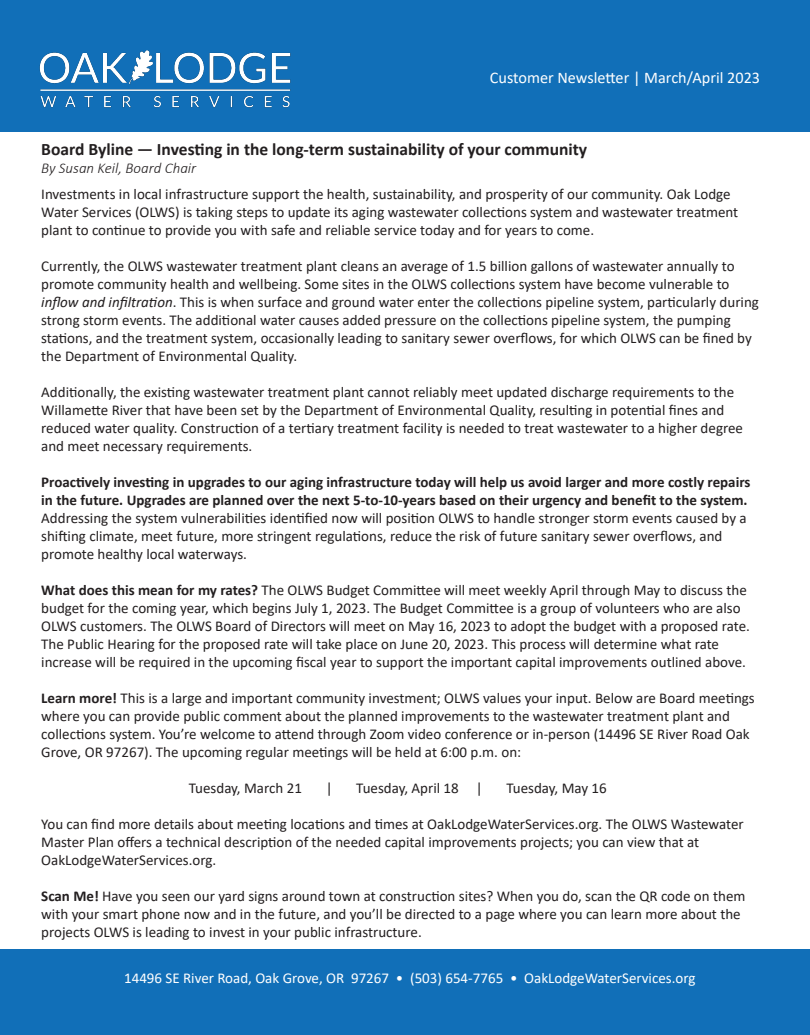
<style>
.page{position:relative;width:810px;height:1035px;background:#fff}
.page>*{position:absolute;margin:0;border:0;box-sizing:border-box;transform-origin:0 0}
.t1{font:700 17.5px "Calibri";color:#231f20}
.t2{font:16.25px "Calibri";color:#fff}
.t3{font:15px/18px "Calibri";color:#231f20}
.t4{font:15px "Calibri";color:#fff}
.t5{font:italic 300 15px "Calibri";color:#231f20}
.s1{font-style:italic}
.s2{font-weight:700}
</style>
<div class="page">
<div style="left:0;top:0;width:810px;height:132px;background:#116fb8"></div>
<img style="left:39px;top:50px;width:252px;height:58px">
<div style="left:0;top:949px;width:810px;height:86px;background:#116fb8"></div>
<p class="t2" style="left:490px;top:67px;width:272px">Customer Newsletter | March/April 2023</p>
<p class="t1" style="left:41px;top:136px;width:547px">Board Byline — Investing in the long-term sustainability of your community</p>
<p class="t5" style="left:41px;top:158px;width:157px">By Susan Keil, Board Chair</p>
<p class="t3" style="left:41px;top:185px;width:699px">Investments in local infrastructure support the health, sustainability, and prosperity of our community. Oak Lodge<br>Water Services (OLWS) is taking steps to update its aging wastewater collections system and wastewater treatment plant to continue to provide you with safe and reliable service today and for years to come.</p>
<p class="t3" style="left:41px;top:257px;width:719px">Currently, the OLWS wastewater treatment plant cleans an average of 1.5 billion gallons of wastewater annually to promote community health and wellbeing. Some sites in the OLWS collections system have become vulnerable to <span class="s1">inflow and infiltration</span>. This is when surface and ground water enter the collections pipeline system, particularly during strong storm events. The additional water causes added pressure on the collections pipeline system, the pumping stations, and the treatment system, occasionally leading to sanitary sewer overflows, for which OLWS can be fined by the Department of Environmental Quality.</p>
<p class="t3" style="left:41px;top:383px;width:703px">Additionally, the existing wastewater treatment plant cannot reliably meet updated discharge requirements to the Willamette River that have been set by the Department of Environmental Quality, resulting in potential fines and reduced water quality. Construction of a tertiary treatment facility is needed to treat wastewater to a higher degree and meet necessary requirements.</p>
<p class="t3" style="left:41px;top:473px;width:711px"><span class="s2">Proactively investing in upgrades to our aging infrastructure today will help us avoid larger and more costly repairs in the future. Upgrades are planned over the next 5-to-10-years based on their urgency and benefit to the system.<br></span>Addressing the system vulnerabilities identified now will position OLWS to handle stronger storm events caused by a shifting climate, meet future, more stringent regulations, reduce the risk of future sanitary sewer overflows, and promote healthy local waterways.</p>
<p class="t3" style="left:41px;top:581px;width:710px"><span class="s2">What does this mean for my rates?</span> The OLWS Budget Committee will meet weekly April through May to discuss the budget for the coming year, which begins July 1, 2023. The Budget Committee is a group of volunteers who are also OLWS customers. The OLWS Board of Directors will meet on May 16, 2023 to adopt the budget with a proposed rate.<br>The Public Hearing for the proposed rate will take place on June 20, 2023. This process will determine what rate increase will be required in the upcoming fiscal year to support the important capital improvements outlined above.</p>
<p class="t3" style="left:41px;top:689px;width:715px"><span class="s2">Learn more!</span> This is a large and important community investment; OLWS values your input. Below are Board meetings where you can provide public comment about the planned improvements to the wastewater treatment plant and collections system. You’re welcome to attend through Zoom video conference or in-person (14496 SE River Road Oak Grove, OR 97267). The upcoming regular meetings will be held at 6:00 p.m. on:</p>
<p class="t3" style="left:189px;top:779px;width:115px">Tuesday, March 21</p>
<p class="t3" style="left:326px;top:779px;width:8px">|</p>
<p class="t3" style="left:356px;top:779px;width:128px">Tuesday, April 18 |</p>
<p class="t3" style="left:506px;top:779px;width:102px">Tuesday, May 16</p>
<p class="t3" style="left:41px;top:815px;width:704px">You can find more details about meeting locations and times at OakLodgeWaterServices.org. The OLWS Wastewater<br>Master Plan offers a technical description of the needed capital improvements projects; you can view that at<br>OakLodgeWaterServices.org.</p>
<p class="t3" style="left:41px;top:887px;width:706px"><span class="s2">Scan Me!</span> Have you seen our yard signs around town at construction sites? When you do, scan the QR code on them with your smart phone now and in the future, and you’ll be directed to a page where you can learn more about the projects OLWS is leading to invest in your public infrastructure.</p>
<p class="t4" style="left:124px;top:967px;width:573px">14496 SE River Road, Oak Grove, OR 97267 • (503) 654-7765 • OakLodgeWaterServices.org</p>
</div>
